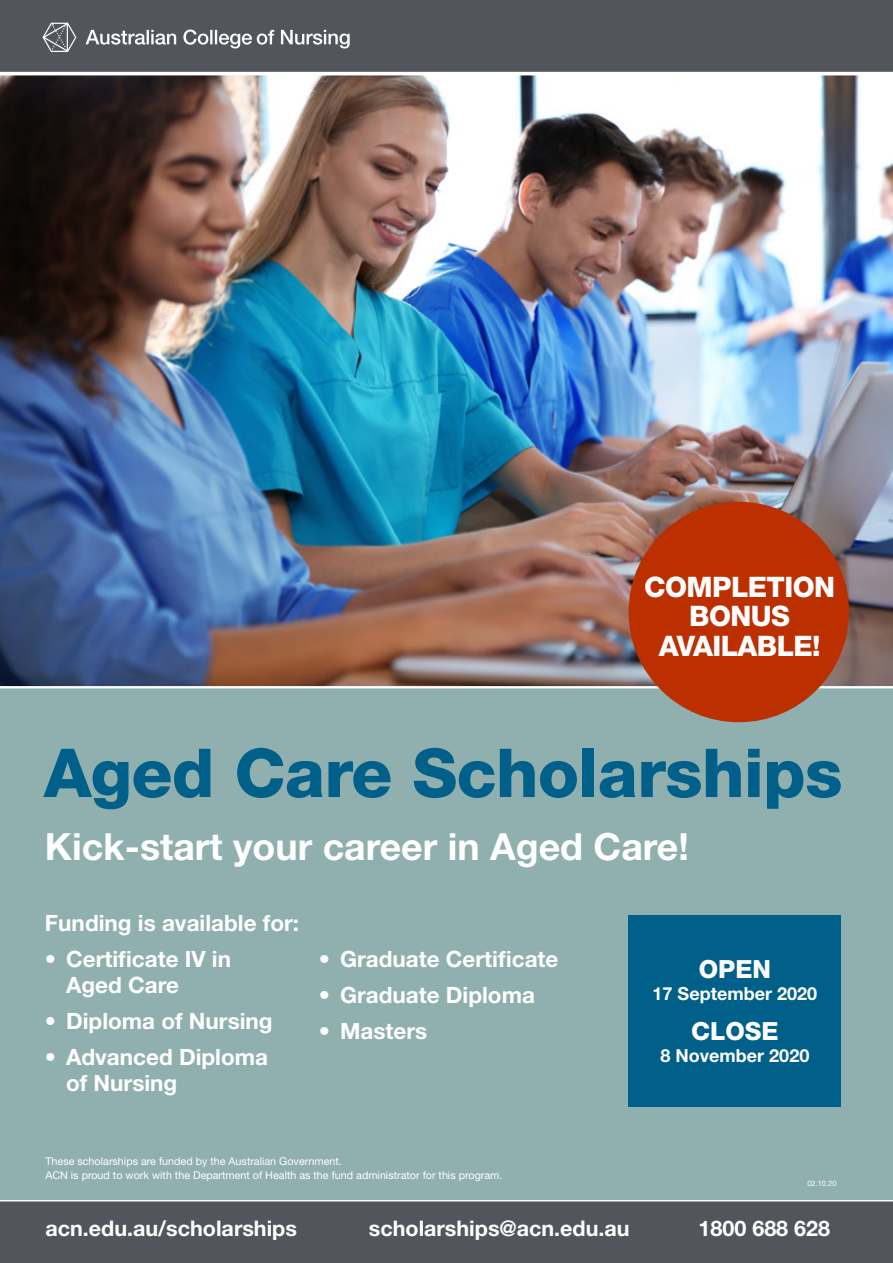
<style>
.page{position:relative;width:893px;height:1263px;background:#fff}
.page>*{position:absolute;margin:0;border:0;box-sizing:border-box;transform-origin:0 0}
.t1{font:800 67.5px "Helvetica Neue LT Std";letter-spacing:-.01em;color:#00608a}
.t2{font:700 37.5px "Helvetica Neue LT Std";color:#fff}
.t3{font:800 28.35px/29.4px "Helvetica Neue LT Std";letter-spacing:-.02em;color:#fff;text-align:center}
.t4{font:800 25.05px "Helvetica Neue LT Std";color:#fff}
.t5{font:700 22.5px/25.8px "Helvetica Neue LT Std";color:#fff}
.t6{font:700 21.6px "Helvetica Neue LT Std";color:#fff}
.t7{font:700 18px "Helvetica Neue LT Std";color:#fff}
.t8{font:10.8px/14px "Helvetica Neue LT Std";color:#fff}
.t9{font:7.5px "Helvetica Neue LT Std";color:#fff}
</style>
<div class="page">
<div style="left:0;top:0;width:893px;height:72px;background:#52555b"></div>
<div style="left:0;top:688px;width:893px;height:512px;background:#90afaf"></div>
<img style="left:0;top:75px;width:893px;height:613px">
<div style="left:629px;top:915px;width:212px;height:192px;background:#00608a"></div>
<div style="left:0;top:1201px;width:893px;height:62px;background:#52555b"></div>
<svg style="left:43px;top:23px;width:34px;height:29px"></svg>
<svg style="left:86px;top:30px;width:264px;height:18px"></svg>
<div style="left:629px;top:502px;width:220px;height:220px;background:#bb2f00;border-radius:50%"></div>
<p class="t3" style="left:644px;top:572px;width:192px">COMPLETION<br>BONUS<br>AVAILABLE!</p>
<h1 class="t1" style="left:44px;top:733px;width:800px">Aged Care Scholarships</h1>
<h2 class="t2" style="left:45px;top:823px;width:645px">Kick-start your career in Aged Care!</h2>
<p class="t5" style="left:45px;top:910px;width:256px">Funding is available for:</p>
<p class="t5" style="left:66px;top:946px;width:166px;text-indent:-21px">• Certificate IV in<br>Aged Care</p>
<p class="t5" style="left:45px;top:1007px;width:229px">• Diploma of Nursing</p>
<p class="t5" style="left:66px;top:1043px;width:204px;text-indent:-21px">• Advanced Diploma of Nursing</p>
<p class="t5" style="left:319px;top:946px;width:241px">• Graduate Certificate</p>
<p class="t5" style="left:319px;top:982px;width:218px">• Graduate Diploma</p>
<p class="t5" style="left:319px;top:1017px;width:110px">• Masters</p>
<p class="t8" style="left:45px;top:1154px;width:458px">These scholarships are funded by the Australian Government.<br>ACN is proud to work with the Department of Health as the fund administrator for this program.</p>
<p class="t4" style="left:699px;top:954px;width:74px">OPEN</p>
<p class="t7" style="left:653px;top:983px;width:166px">17 September 2020</p>
<p class="t4" style="left:691px;top:1016px;width:89px">CLOSE</p>
<p class="t7" style="left:660px;top:1044px;width:150px">8 November 2020</p>
<p class="t9" style="left:807px;top:1179px;width:31px">02.10.20</p>
<p class="t6" style="left:45px;top:1215px;width:253px">acn.edu.au/scholarships</p>
<p class="t6" style="left:369px;top:1215px;width:262px">scholarships@acn.edu.au</p>
<p class="t6" style="left:698px;top:1215px;width:133px">1800 688 628</p>
</div>
